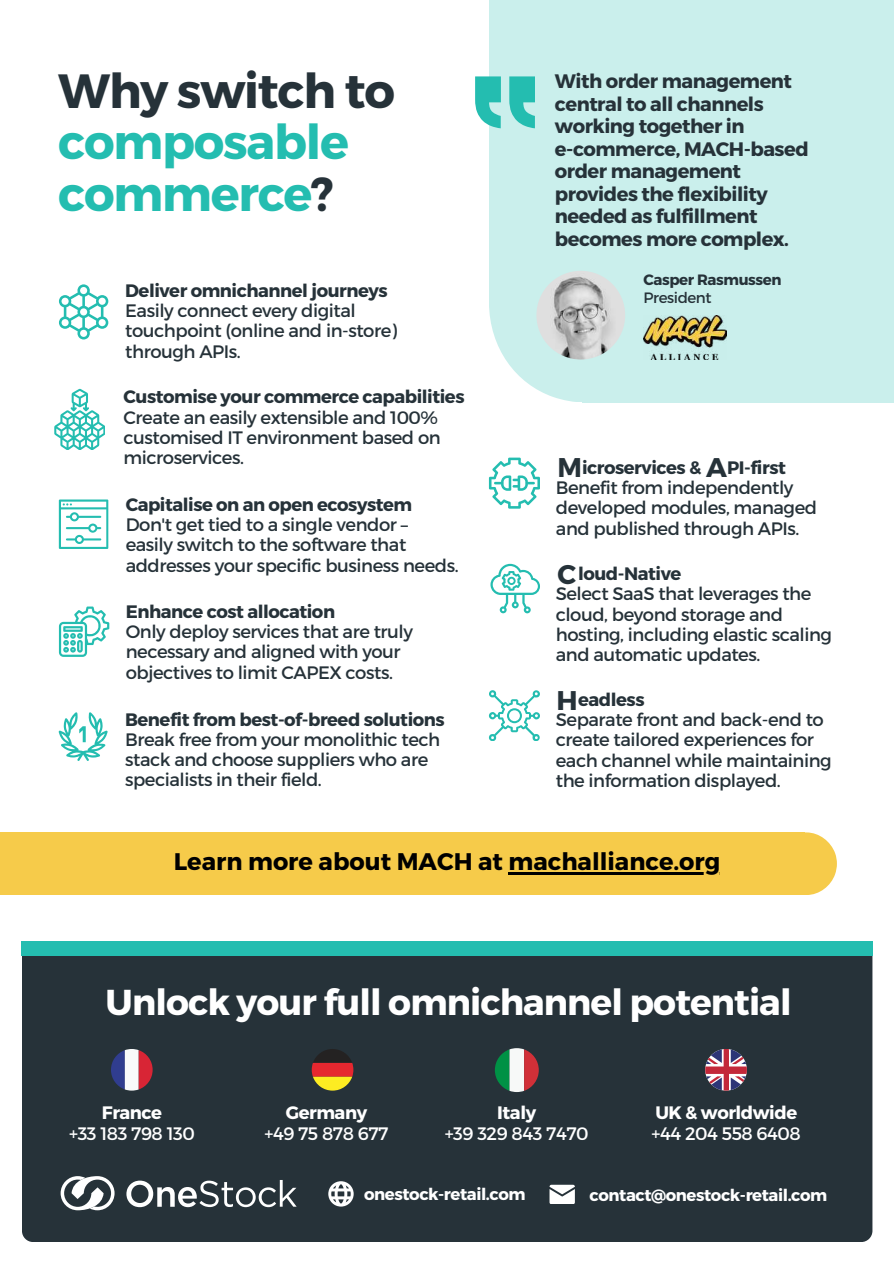
<style>
.page{position:relative;width:894px;height:1264px;background:#fff}
.page>*{position:absolute;margin:0;border:0;box-sizing:border-box;transform-origin:0 0}
.t1{font:700 48px/51.8px "Montserrat";letter-spacing:-.025em;color:#24bdb0}
.t2{font:700 48px "Montserrat";letter-spacing:-.025em;color:#263239}
.t3{font:700 36px "Montserrat";letter-spacing:-.025em;color:#fff}
.t4{font:700 27px "Montserrat";color:#263239}
.t5{font:700 24px "Montserrat";color:#000}
.t6{font:700 19.5px/22.5px "Montserrat";letter-spacing:-.025em;color:#263239}
.t7{font:18px/20.2px "Montserrat";letter-spacing:-.025em;color:#263239}
.t8{font:700 18px "Montserrat";letter-spacing:-.025em;color:#263239}
.t9{font:18px "Montserrat";letter-spacing:-.025em;color:#fff}
.t10{font:700 18px "Montserrat";letter-spacing:-.025em;color:#fff}
.t11{font:700 16.5px "Montserrat";letter-spacing:-.025em;color:#fff}
.t12{font:700 15px "Montserrat";letter-spacing:-.025em;color:#263239}
.t13{font:15px "Montserrat";letter-spacing:-.025em;color:#263239}
.s1{color:#263239}
</style>
<div class="page">
<svg style="left:489px;top:457px;width:50px;height:51px"></svg>
<div style="left:489px;top:0;width:93px;height:402px;background:#caefec"></div>
<div style="left:582px;top:0;width:311px;height:402px;background:#caefec"></div>
<img style="left:536px;top:271px;width:89px;height:88px;border-radius:50%">
<svg style="left:475px;top:76px;width:25px;height:52px"></svg>
<svg style="left:509px;top:76px;width:25px;height:52px"></svg>
<img style="left:643px;top:315px;width:83px;height:44px">
<div style="left:22px;top:941px;width:850px;height:300px;background:#263239;border-radius:11px"></div>
<svg style="left:328px;top:1181px;width:25px;height:25px"></svg>
<svg style="left:549px;top:1184px;width:25px;height:19px"></svg>
<svg style="left:111px;top:1049px;width:41px;height:41px"></svg>
<svg style="left:311px;top:1049px;width:42px;height:41px"></svg>
<svg style="left:705px;top:1049px;width:41px;height:41px"></svg>
<svg style="left:494px;top:1048px;width:44px;height:44px"></svg>
<svg style="left:126px;top:1180px;width:170px;height:27px"></svg>
<svg style="left:61px;top:1176px;width:53px;height:34px"></svg>
<div style="left:21px;top:941px;width:851px;height:14px;background:#24bdb0"></div>
<svg style="left:59px;top:284px;width:49px;height:55px"></svg>
<svg style="left:54px;top:389px;width:51px;height:60px"></svg>
<svg style="left:59px;top:606px;width:50px;height:51px"></svg>
<svg style="left:59px;top:712px;width:49px;height:49px"></svg>
<svg style="left:59px;top:499px;width:49px;height:50px"></svg>
<svg style="left:490px;top:564px;width:50px;height:49px"></svg>
<svg style="left:489px;top:690px;width:50px;height:50px"></svg>
<svg style="left:804px;top:832px;width:32px;height:63px"></svg>
<div style="left:0;top:832px;width:804px;height:63px;background:#f6cb4a"></div>
<hr style="left:508px;top:872px;width:212px;height:2px;background:#000">
<h1 class="t2" style="left:58px;top:61px;width:338px">Why switch to</h1>
<h1 class="t1" style="left:58px;top:117px;width:292px">composable commerce<span class="s1">?</span></h1>
<p class="t8" style="left:125px;top:279px;width:264px">Deliver omnichannel journeys</p>
<p class="t7" style="left:125px;top:300px;width:273px">Easily connect every digital touchpoint (online and in-store) through APIs.</p>
<p class="t8" style="left:123px;top:386px;width:342px">Customise your commerce capabilities</p>
<p class="t7" style="left:123px;top:407px;width:318px">Create an easily extensible and 100% customised IT environment based on microservices.</p>
<p class="t8" style="left:126px;top:493px;width:288px">Capitalise on an open ecosystem</p>
<p class="t7" style="left:126px;top:514px;width:334px">Don't get tied to a single vendor – easily switch to the software that addresses your specific business needs.</p>
<p class="t8" style="left:126px;top:600px;width:211px">Enhance cost allocation</p>
<p class="t7" style="left:126px;top:621px;width:288px">Only deploy services that are truly necessary and aligned with your objectives to limit CAPEX costs.</p>
<p class="t8" style="left:125px;top:708px;width:321px">Benefit from best-of-breed solutions</p>
<p class="t7" style="left:125px;top:729px;width:316px">Break free from your monolithic tech stack and choose suppliers who are specialists in their field.</p>
<p class="t6" style="left:554px;top:70px;width:255px">With order management central to all channels working together in e-commerce, MACH-based order management provides the flexibility needed as fulfillment becomes more complex.</p>
<p class="t12" style="left:643px;top:271px;width:140px">Casper Rasmussen</p>
<p class="t13" style="left:643px;top:289px;width:70px">President</p>
<h3 class="t4" style="left:557px;top:450px;width:26px">M</h3>
<h3 class="t4" style="left:706px;top:450px;width:22px">A</h3>
<p class="t8" style="left:582px;top:456px;width:121px">icroservices &amp;</p>
<p class="t8" style="left:727px;top:456px;width:60px">PI-first</p>
<p class="t7" style="left:555px;top:477px;width:263px">Benefit from independently developed modules, managed and published through APIs.</p>
<h3 class="t4" style="left:557px;top:558px;width:20px">C</h3>
<p class="t8" style="left:578px;top:562px;width:105px">loud-Native</p>
<p class="t7" style="left:555px;top:583px;width:278px">Select SaaS that leverages the cloud, beyond storage and hosting, including elastic scaling and automatic updates.</p>
<h3 class="t4" style="left:556px;top:683px;width:23px">H</h3>
<p class="t8" style="left:578px;top:688px;width:68px">eadless</p>
<p class="t7" style="left:555px;top:709px;width:277px">Separate front and back-end to create tailored experiences for each channel while maintaining the information displayed.</p>
<h3 class="t5" style="left:174px;top:847px;width:548px">Learn more about MACH at machalliance.org</h3>
<h2 class="t3" style="left:106px;top:980px;width:687px">Unlock your full omnichannel potential</h2>
<p class="t10" style="left:102px;top:1101px;width:62px">France</p>
<p class="t9" style="left:69px;top:1122px;width:127px">+33 183 798 130</p>
<p class="t10" style="left:286px;top:1101px;width:83px">Germany</p>
<p class="t9" style="left:264px;top:1122px;width:125px">+49 75 878 677</p>
<p class="t10" style="left:497px;top:1101px;width:40px">Italy</p>
<p class="t9" style="left:444px;top:1122px;width:145px">+39 329 843 7470</p>
<p class="t10" style="left:655px;top:1101px;width:143px">UK &amp; worldwide</p>
<p class="t9" style="left:651px;top:1122px;width:151px">+44 204 558 6408</p>
<p class="t11" style="left:364px;top:1183px;width:163px">onestock-retail.com</p>
<p class="t11" style="left:589px;top:1184px;width:239px">contact@onestock-retail.com</p>
</div>
